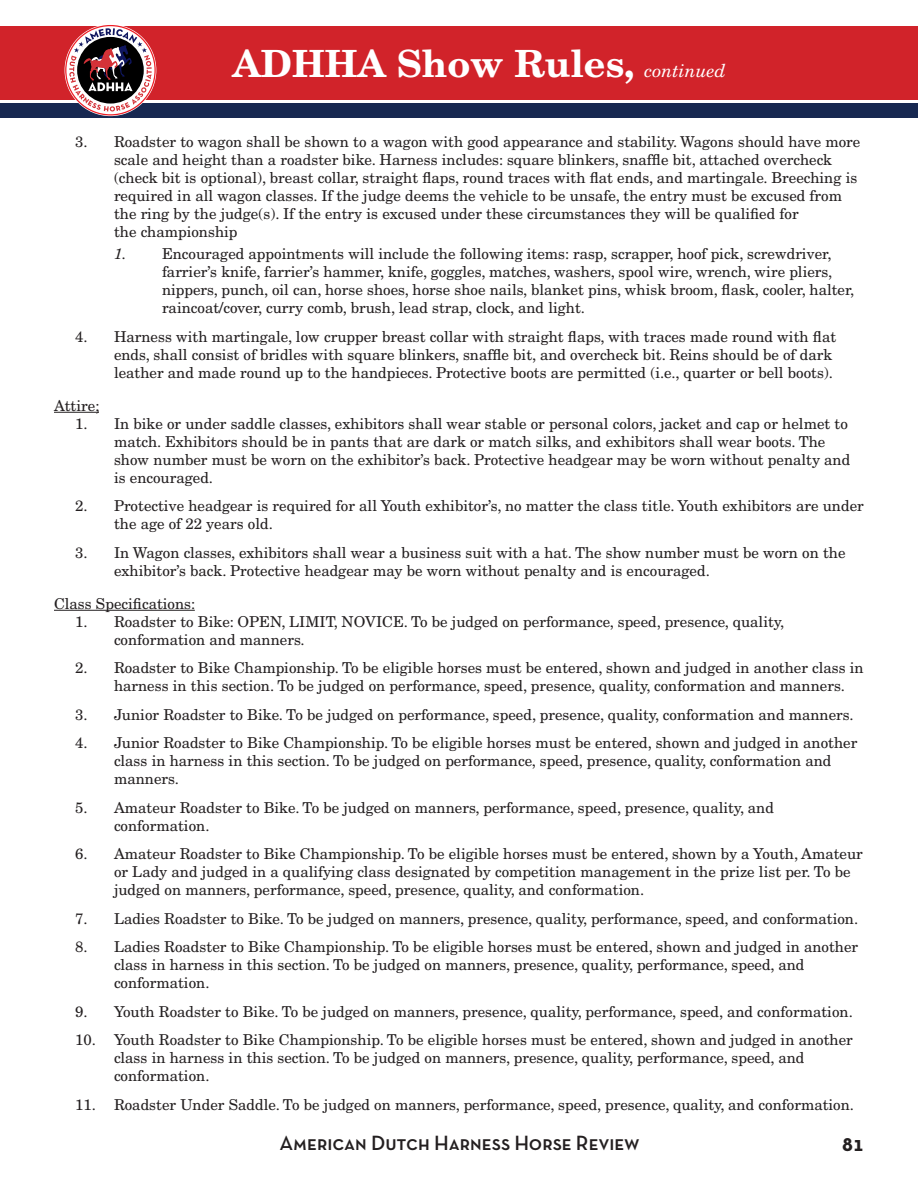
<style>
.page{position:relative;width:918px;height:1188px;background:#fff}
.page>*{position:absolute;margin:0;border:0;box-sizing:border-box;transform-origin:0 0}
.t1{font:700 37.5px "New Century Schlbk";color:#fff}
.t2{font:21px "Neutra Text TFPS Demi SC Alt";color:#231f20}
.t3{font:700 21px "Neutra Text TFPS";color:#231f20}
.t4{font:15px/18px "New Century Schlbk";color:#231f20}
.s1{font-weight:400;font-style:italic;font-size:18px}
.s2{font-style:italic}
</style>
<div class="page">
<div style="left:0;top:104px;width:918px;height:14px;background:#172851"></div>
<div style="left:0;top:26px;width:918px;height:74px;background:#d1232a"></div>
<svg style="left:65px;top:24px;width:91px;height:92px"></svg>
<svg style="left:69px;top:28px;width:83px;height:84px"></svg>
<hr style="left:54px;top:412px;width:45px;height:1px;background:#231f20">
<hr style="left:54px;top:610px;width:141px;height:1px;background:#231f20">
<p class="t1" style="left:233px;top:40px;width:495px">ADHHA Show Rules, <span class="s1">continued</span></p>
<p class="t4" style="left:114px;top:132px;width:748px;text-indent:-39px">3. Roadster to wagon shall be shown to a wagon with good appearance and stability. Wagons should have more scale and height than a roadster bike. Harness includes: square blinkers, snaffle bit, attached overcheck (check bit is optional), breast collar, straight flaps, round traces with flat ends, and martingale. Breeching is required in all wagon classes. If the judge deems the vehicle to be unsafe, the entry must be excused from the ring by the judge(s). If the entry is excused under these circumstances they will be qualified for</p>
<p class="t4" style="left:114px;top:222px;width:125px">the championship</p>
<p class="t4" style="left:114px;top:245px;width:719px"><span class="s2">1.</span> Encouraged appointments will include the following items: rasp, scrapper, hoof pick, screwdriver,</p>
<p class="t4" style="left:162px;top:263px;width:694px">farrier’s knife, farrier’s hammer, knife, goggles, matches, washers, spool wire, wrench, wire pliers, nippers, punch, oil can, horse shoes, horse shoe nails, blanket pins, whisk broom, flask, cooler, halter, raincoat/cover, curry comb, brush, lead strap, clock, and light.</p>
<p class="t4" style="left:114px;top:327px;width:724px;text-indent:-39px">4. Harness with martingale, low crupper breast collar with straight flaps, with traces made round with flat ends, shall consist of bridles with square blinkers, snaffle bit, and overcheck bit. Reins should be of dark leather and made round up to the handpieces. Protective boots are permitted (i.e., quarter or bell boots).</p>
<p class="t4" style="left:54px;top:396px;width:47px">Attire;</p>
<p class="t4" style="left:114px;top:414px;width:738px;text-indent:-39px">1. In bike or under saddle classes, exhibitors shall wear stable or personal colors, jacket and cap or helmet to match. Exhibitors should be in pants that are dark or match silks, and exhibitors shall wear boots. The show number must be worn on the exhibitor’s back. Protective headgear may be worn without penalty and is encouraged.</p>
<p class="t4" style="left:114px;top:497px;width:751px;text-indent:-39px">2. Protective headgear is required for all Youth exhibitor’s, no matter the class title. Youth exhibitors are under the age of 22 years old.</p>
<p class="t4" style="left:114px;top:543px;width:733px;text-indent:-39px">3. In Wagon classes, exhibitors shall wear a business suit with a hat. The show number must be worn on the exhibitor’s back. Protective headgear may be worn without penalty and is encouraged.</p>
<p class="t4" style="left:54px;top:594px;width:143px">Class Specifications:</p>
<p class="t4" style="left:114px;top:612px;width:672px;text-indent:-39px">1. Roadster to Bike: OPEN, LIMIT, NOVICE. To be judged on performance, speed, presence, quality, conformation and manners.</p>
<p class="t4" style="left:114px;top:659px;width:751px;text-indent:-39px">2. Roadster to Bike Championship. To be eligible horses must be entered, shown and judged in another class in harness in this section. To be judged on performance, speed, presence, quality, conformation and manners.</p>
<p class="t4" style="left:75px;top:705px;width:780px">3. Junior Roadster to Bike. To be judged on performance, speed, presence, quality, conformation and manners.</p>
<p class="t4" style="left:114px;top:734px;width:745px;text-indent:-39px">4. Junior Roadster to Bike Championship. To be eligible horses must be entered, shown and judged in another class in harness in this section. To be judged on performance, speed, presence, quality, conformation and manners.</p>
<p class="t4" style="left:114px;top:798px;width:662px;text-indent:-39px">5. Amateur Roadster to Bike. To be judged on manners, performance, speed, presence, quality, and conformation.</p>
<p class="t4" style="left:114px;top:845px;width:750px;text-indent:-39px">6. Amateur Roadster to Bike Championship. To be eligible horses must be entered, shown by a Youth, Amateur or Lady and judged in a qualifying class designated by competition management in the prize list per. To be judged on manners, performance, speed, presence, quality, and conformation.</p>
<p class="t4" style="left:75px;top:909px;width:785px">7. Ladies Roadster to Bike. To be judged on manners, presence, quality, performance, speed, and conformation.</p>
<p class="t4" style="left:114px;top:938px;width:746px;text-indent:-39px">8. Ladies Roadster to Bike Championship. To be eligible horses must be entered, shown and judged in another class in harness in this section. To be judged on manners, presence, quality, performance, speed, and conformation.</p>
<p class="t4" style="left:75px;top:1002px;width:779px">9. Youth Roadster to Bike. To be judged on manners, presence, quality, performance, speed, and conformation.</p>
<p class="t4" style="left:114px;top:1031px;width:740px;text-indent:-39px">10. Youth Roadster to Bike Championship. To be eligible horses must be entered, shown and judged in another class in harness in this section. To be judged on manners, presence, quality, performance, speed, and conformation.</p>
<p class="t4" style="left:75px;top:1095px;width:781px">11. Roadster Under Saddle. To be judged on manners, performance, speed, presence, quality, and conformation.</p>
<h2 class="t2" style="left:279px;top:1130px;width:362px">American Dutch Harness Horse Review</h2>
<h2 class="t3" style="left:842px;top:1131px;width:23px">81</h2>
</div>
